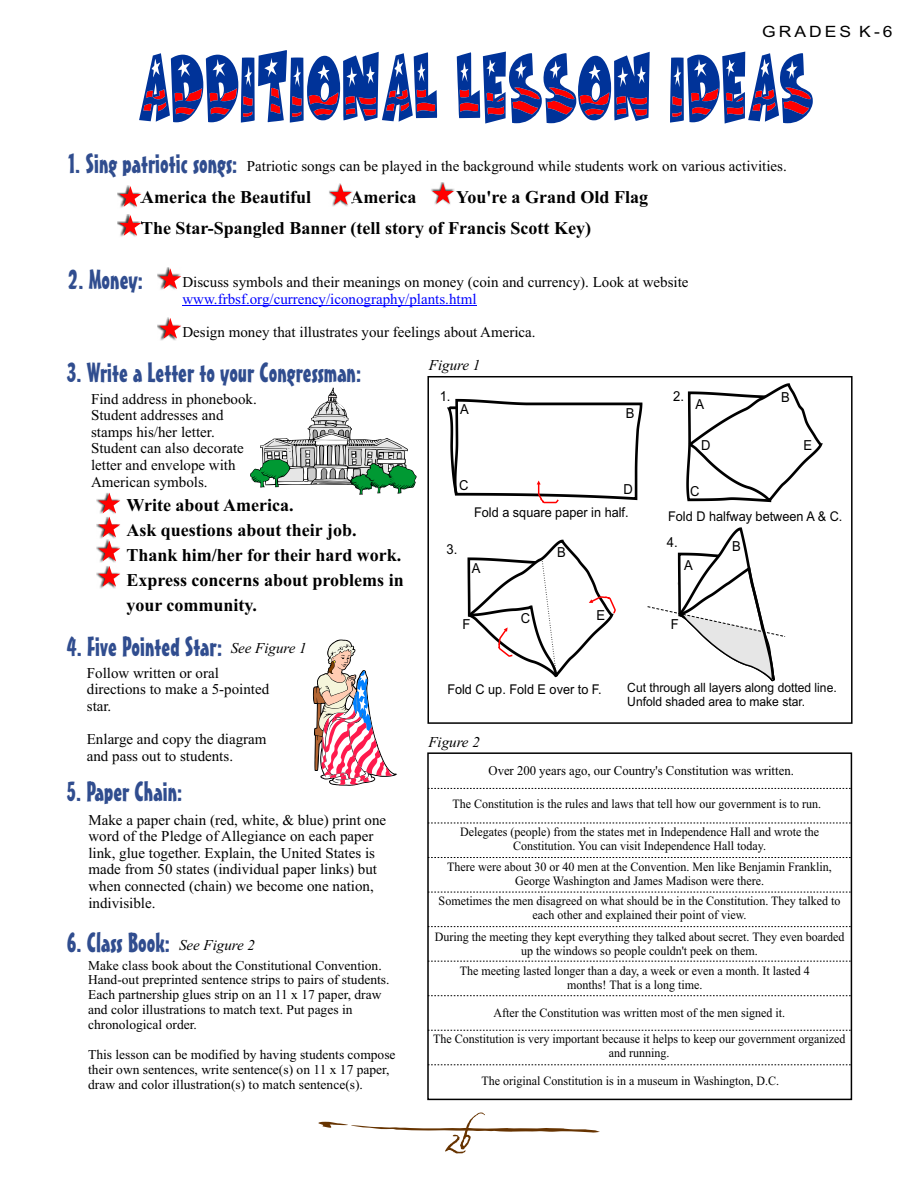
<style>
.page{position:relative;width:918px;height:1188px;background:#fff}
.page>*{position:absolute;margin:0;border:0;box-sizing:border-box;transform-origin:0 0}
.t1{font:27px "Mister Earl BT";color:#304d8f}
.t2{font:700 18px/24.9px "Times New Roman";color:#000}
.t3{font:15.6px "Arial";letter-spacing:.175em;color:#000;scale:1.12 1}
.t4{font:15px/16.6px "Times New Roman";color:#000}
.t5{font:15px "Times New Roman";color:#00f}
.t6{font:italic 15px "Times New Roman";color:#000}
.t7{font:13.8px "Arial";color:#000;scale:.94 1}
.t8{font:13.5px/15px "Times New Roman";color:#000}
.t9{font:13.5px "Arial";color:#000;scale:.94 1}
.t10{font:13.35px "Times New Roman";color:#000;scale:.94 1}
.t11{font:12.75px/27.5px "Times New Roman";color:#000;text-align:center;scale:.94 1}
.t12{font:12.75px/20px "Times New Roman";color:#000;text-align:center;scale:.95 1}
.t13{font:12.75px/14.2px "Arial";color:#000;scale:.95 1}
</style>
<div class="page">
<img style="left:118px;top:185px;width:24px;height:23px">
<svg style="left:120px;top:186px;width:21px;height:21px"></svg>
<img style="left:329px;top:183px;width:19px;height:23px">
<svg style="left:330px;top:184px;width:22px;height:21px"></svg>
<svg style="left:432px;top:183px;width:22px;height:21px"></svg>
<img style="left:118px;top:214px;width:24px;height:23px">
<svg style="left:120px;top:215px;width:21px;height:21px"></svg>
<hr style="left:182px;top:305px;width:295px;height:1px;background:#00f">
<svg style="left:159px;top:268px;width:22px;height:21px"></svg>
<img style="left:158px;top:317px;width:18px;height:23px">
<svg style="left:159px;top:318px;width:22px;height:21px"></svg>
<img style="left:97px;top:492px;width:13px;height:59px">
<img style="left:97px;top:572px;width:19px;height:16px">
<svg style="left:98px;top:493px;width:22px;height:94px"></svg>
<div style="left:427px;top:376px;width:426px;height:348px;border:2px solid #000"></div>
<svg style="left:686px;top:383px;width:137px;height:119px"></svg>
<svg style="left:647px;top:527px;width:139px;height:154px"></svg>
<svg style="left:447px;top:399px;width:195px;height:104px"></svg>
<svg style="left:468px;top:540px;width:148px;height:137px"></svg>
<div style="left:427px;top:752px;width:425px;height:348px;border:2px solid #000"></div>
<svg style="left:428px;top:788px;width:423px;height:1px"></svg>
<svg style="left:428px;top:823px;width:423px;height:1px"></svg>
<svg style="left:428px;top:857px;width:423px;height:1px"></svg>
<svg style="left:428px;top:892px;width:423px;height:1px"></svg>
<svg style="left:428px;top:926px;width:423px;height:1px"></svg>
<svg style="left:428px;top:961px;width:423px;height:1px"></svg>
<svg style="left:428px;top:995px;width:423px;height:1px"></svg>
<svg style="left:428px;top:1030px;width:423px;height:1px"></svg>
<svg style="left:428px;top:1065px;width:423px;height:1px"></svg>
<svg style="left:313px;top:640px;width:84px;height:146px"></svg>
<svg style="left:250px;top:388px;width:167px;height:107px"></svg>
<svg style="left:318px;top:1113px;width:282px;height:40px"></svg>
<svg style="left:139px;top:50px;width:674px;height:74px"></svg>
<p class="t3" style="left:762px;top:26px;width:118px">GRADES K-6</p>
<h1 class="t1" style="left:68px;top:153px;width:171px">1. Sing patriotic songs:</h1>
<p class="t2" style="left:141px;top:187px;width:171px">America the Beautiful</p>
<p class="t2" style="left:351px;top:187px;width:67px">America</p>
<p class="t4" style="left:247px;top:160px;width:541px">Patriotic songs can be played in the background while students work on various activities.</p>
<p class="t2" style="left:141px;top:184px;width:508px;line-height:30.5px;text-indent:315px">You're a Grand Old Flag<br>The Star-Spangled Banner (tell story of Francis Scott Key)</p>
<h1 class="t1" style="left:68px;top:269px;width:76px">2. Money:</h1>
<p class="t4" style="left:182px;top:275px;width:508px">Discuss symbols and their meanings on money (coin and currency). Look at website</p>
<p class="t4" style="left:182px;top:325px;width:355px">Design money that illustrates your feelings about America.</p>
<p class="t5" style="left:182px;top:293px;width:296px">www.frbsf.org/currency/iconography/plants.html</p>
<h1 class="t1" style="left:67px;top:361px;width:296px">3. Write a Letter to your Congressman:</h1>
<p class="t4" style="left:91px;top:392px;width:167px">Find address in phonebook.<br>Student addresses and stamps his/her letter.<br>Student can also decorate letter and envelope with<br>American symbols.</p>
<p class="t2" style="left:126px;top:495px;width:279px">Write about America.<br>Ask questions about their job.<br>Thank him/her for their hard work.<br>Express concerns about problems in your community.</p>
<h1 class="t1" style="left:67px;top:636px;width:157px">4. Five Pointed Star:</h1>
<p class="t4" style="left:87px;top:666px;width:184px">Follow written or oral directions to make a 5-pointed star.</p>
<p class="t4" style="left:87px;top:732px;width:181px">Enlarge and copy the diagram and pass out to students.</p>
<p class="t6" style="left:231px;top:643px;width:78px">See Figure 1</p>
<h1 class="t1" style="left:67px;top:780px;width:117px">5. Paper Chain:</h1>
<p class="t4" style="left:88px;top:813px;width:299px">Make a paper chain (red, white, &amp; blue) print one word of the Pledge of Allegiance on each paper link, glue together. Explain, the United States is made from 50 states (individual paper links) but when connected (chain) we become one nation, indivisible.</p>
<h1 class="t1" style="left:67px;top:932px;width:105px">6. Class Book:</h1>
<p class="t8" style="left:88px;top:959px;width:303px">Make class book about the Constitutional Convention.<br>Hand-out preprinted sentence strips to pairs of students.<br>Each partnership glues strip on an 11 x 17 paper, draw and color illustrations to match text. Put pages in chronological order.</p>
<p class="t8" style="left:88px;top:1049px;width:309px">This lesson can be modified by having students compose their own sentences, write sentence(s) on 11 x 17 paper, draw and color illustration(s) to match sentence(s).</p>
<p class="t6" style="left:179px;top:940px;width:78px">See Figure 2</p>
<p class="t6" style="left:429px;top:360px;width:53px">Figure 1</p>
<p class="t7" style="left:440px;top:391px;width:13px">1.</p>
<p class="t7" style="left:673px;top:391px;width:13px">2.</p>
<p class="t7" style="left:460px;top:404px;width:11px">A</p>
<p class="t7" style="left:626px;top:408px;width:11px">B</p>
<p class="t7" style="left:695px;top:399px;width:11px">A</p>
<p class="t7" style="left:781px;top:392px;width:11px">B</p>
<p class="t7" style="left:701px;top:440px;width:12px">D</p>
<p class="t7" style="left:803px;top:440px;width:11px">E</p>
<p class="t7" style="left:459px;top:480px;width:12px">C</p>
<p class="t7" style="left:623px;top:484px;width:12px">D</p>
<p class="t7" style="left:690px;top:485px;width:12px">C</p>
<p class="t7" style="left:447px;top:544px;width:13px">3.</p>
<p class="t9" style="left:474px;top:508px;width:166px">Fold a square paper in half.</p>
<p class="t9" style="left:668px;top:511px;width:187px">Fold D halfway between A &amp; C.</p>
<p class="t7" style="left:472px;top:563px;width:11px">A</p>
<p class="t7" style="left:557px;top:547px;width:11px">B</p>
<p class="t7" style="left:667px;top:537px;width:13px">4.</p>
<p class="t7" style="left:684px;top:560px;width:11px">A</p>
<p class="t7" style="left:732px;top:541px;width:11px">B</p>
<p class="t7" style="left:463px;top:619px;width:10px">F</p>
<p class="t7" style="left:521px;top:613px;width:12px">C</p>
<p class="t7" style="left:596px;top:610px;width:11px">E</p>
<p class="t7" style="left:671px;top:619px;width:10px">F</p>
<p class="t9" style="left:447px;top:684px;width:166px">Fold C up. Fold E over to F.</p>
<p class="t13" style="left:627px;top:682px;width:222px">Cut through all layers along dotted line.<br>Unfold shaded area to make star.</p>
<p class="t6" style="left:428px;top:736px;width:53px">Figure 2</p>
<p class="t10" style="left:489px;top:766px;width:326px">Over 200 years ago, our Country's Constitution was written.</p>
<p class="t11" style="left:453px;top:792px;width:394px">The Constitution is the rules and laws that tell how our government is to run.<br>Delegates (people) from the states met in Independence Hall and wrote the</p>
<p class="t11" style="left:447px;top:836px;width:411px;line-height:21.3px">Constitution. You can visit Independence Hall today.<br>There were about 30 or 40 men at the Convention. Men like Benjamin Franklin,</p>
<p class="t12" style="left:439px;top:872px;width:425px">George Washington and James Madison were there.<br>Sometimes the men disagreed on what should be in the Constitution. They talked to</p>
<p class="t12" style="left:435px;top:905px;width:433px;line-height:21.3px">each other and explained their point of view.<br>During the meeting they kept everything they talked about secret. They even boarded</p>
<p class="t12" style="left:460px;top:941px;width:370px;text-align:left;text-indent:61px">up the windows so people couldn't peek on them.<br>The meeting lasted longer than a day, a week or even a month. It lasted 4</p>
<p class="t11" style="left:567px;top:972px;width:145px">months! That is a long time.</p>
<p class="t11" style="left:433px;top:1001px;width:440px;line-height:26.2px">After the Constitution was written most of the men signed it.<br>The Constitution is very important because it helps to keep our government organized</p>
<p class="t11" style="left:482px;top:1041px;width:318px;text-align:left;text-indent:127px">and running.<br>The original Constitution is in a museum in Washington, D.C.</p>
</div>
